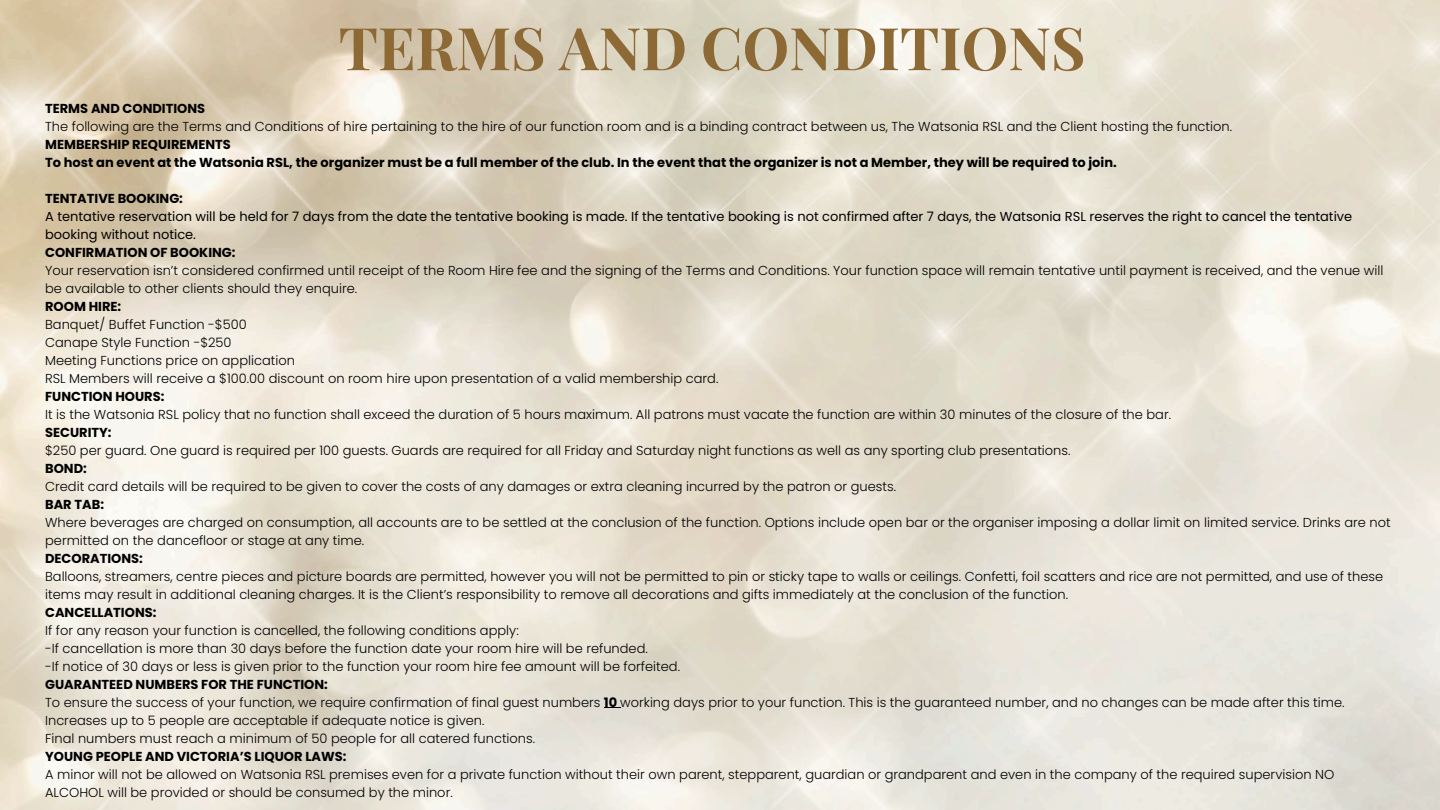
<style>
.page{position:relative;width:1440px;height:810px;background:#fff}
.page>*{position:absolute;margin:0;border:0;box-sizing:border-box;transform-origin:0 0}
.t1{font:700 59px "Playfair Display";color:#8d6936}
.t2{font:300 13px/18px "Poppins";color:#000}
.t3{font:700 13px "Poppins";color:#000}
.t4{font:13px/18px "Poppins";color:#000}
.s1{font-weight:700}
</style>
<div class="page">
<img style="left:0;top:0;width:1440px;height:810px">
<svg style="left:604px;top:707px;width:16px;height:1px"></svg>
<h1 class="t1" style="left:339px;top:6px;width:748px">TERMS AND CONDITIONS</h1>
<p class="t3" style="left:45px;top:99px;width:162px">TERMS AND CONDITIONS</p>
<p class="t2" style="left:45px;top:117px;width:1188px">The following are the Terms and Conditions of hire pertaining to the hire of our function room and is a binding contract between us, The Watsonia RSL and the Client hosting the function.</p>
<p class="t3" style="left:45px;top:135px;width:187px">MEMBERSHIP REQUIREMENTS</p>
<p class="t3" style="left:45px;top:153px;width:1073px">To host an event at the Watsonia RSL, the organizer must be a full member of the club. In the event that the organizer is not a Member, they will be required to join.</p>
<p class="t3" style="left:45px;top:189px;width:139px">TENTATIVE BOOKING:</p>
<p class="t4" style="left:45px;top:207px;width:1309px">A tentative reservation will be held for 7 days from the date the tentative booking is made. If the tentative booking is not confirmed after 7 days, the Watsonia RSL reserves the right to cancel the tentative booking without notice.</p>
<p class="t3" style="left:45px;top:243px;width:192px">CONFIRMATION OF BOOKING:</p>
<p class="t2" style="left:45px;top:261px;width:1340px">Your reservation isn’t considered confirmed until receipt of the Room Hire fee and the signing of the Terms and Conditions. Your function space will remain tentative until payment is received, and the venue will be available to other clients should they enquire.</p>
<p class="t3" style="left:45px;top:297px;width:78px">ROOM HIRE:</p>
<p class="t2" style="left:45px;top:315px;width:203px">Banquet/ Buffet Function -$500</p>
<p class="t2" style="left:45px;top:333px;width:188px">Canape Style Function -$250</p>
<p class="t2" style="left:45px;top:351px;width:251px">Meeting Functions price on application</p>
<p class="t2" style="left:45px;top:369px;width:675px">RSL Members will receive a $100.00 discount on room hire upon presentation of a valid membership card.</p>
<p class="t3" style="left:45px;top:387px;width:121px">FUNCTION HOURS:</p>
<p class="t2" style="left:45px;top:405px;width:1128px">It is the Watsonia RSL policy that no function shall exceed the duration of 5 hours maximum. All patrons must vacate the function are within 30 minutes of the closure of the bar.</p>
<p class="t3" style="left:45px;top:423px;width:68px">SECURITY:</p>
<p class="t2" style="left:45px;top:441px;width:1027px">$250 per guard. One guard is required per 100 guests. Guards are required for all Friday and Saturday night functions as well as any sporting club presentations.</p>
<p class="t3" style="left:45px;top:459px;width:43px">BOND:</p>
<p class="t2" style="left:45px;top:477px;width:853px">Credit card details will be required to be given to cover the costs of any damages or extra cleaning incurred by the patron or guests.</p>
<p class="t3" style="left:45px;top:495px;width:60px">BAR TAB:</p>
<p class="t2" style="left:45px;top:513px;width:1347px">Where beverages are charged on consumption, all accounts are to be settled at the conclusion of the function. Options include open bar or the organiser imposing a dollar limit on limited service. Drinks are not permitted on the dancefloor or stage at any time.</p>
<p class="t3" style="left:45px;top:549px;width:99px">DECORATIONS:</p>
<p class="t2" style="left:45px;top:567px;width:1340px">Balloons, streamers, centre pieces and picture boards are permitted, however you will not be permitted to pin or sticky tape to walls or ceilings. Confetti, foil scatters and rice are not permitted, and use of these items may result in additional cleaning charges. It is the Client’s responsibility to remove all decorations and gifts immediately at the conclusion of the function.</p>
<p class="t3" style="left:45px;top:603px;width:113px">CANCELLATIONS:</p>
<p class="t2" style="left:45px;top:621px;width:475px">If for any reason your function is cancelled, the following conditions apply:</p>
<p class="t2" style="left:45px;top:639px;width:604px">-If cancellation is more than 30 days before the function date your room hire will be refunded.</p>
<p class="t2" style="left:45px;top:657px;width:636px">-If notice of 30 days or less is given prior to the function your room hire fee amount will be forfeited.</p>
<p class="t3" style="left:45px;top:675px;width:284px">GUARANTEED NUMBERS FOR THE FUNCTION:</p>
<p class="t2" style="left:45px;top:693px;width:1301px">To ensure the success of your function, we require confirmation of final guest numbers <span class="s1">10</span> working days prior to your function. This is the guaranteed number, and no changes can be made after this time.<br>Increases up to 5 people are acceptable if adequate notice is given.</p>
<p class="t2" style="left:45px;top:729px;width:492px">Final numbers must reach a minimum of 50 people for all catered functions.</p>
<p class="t3" style="left:45px;top:747px;width:303px">YOUNG PEOPLE AND VICTORIA’S LIQUOR LAWS:</p>
<p class="t2" style="left:45px;top:765px;width:1291px">A minor will not be allowed on Watsonia RSL premises even for a private function without their own parent, stepparent, guardian or grandparent and even in the company of the required supervision NO<br>ALCOHOL will be provided or should be consumed by the minor.</p>
</div>
